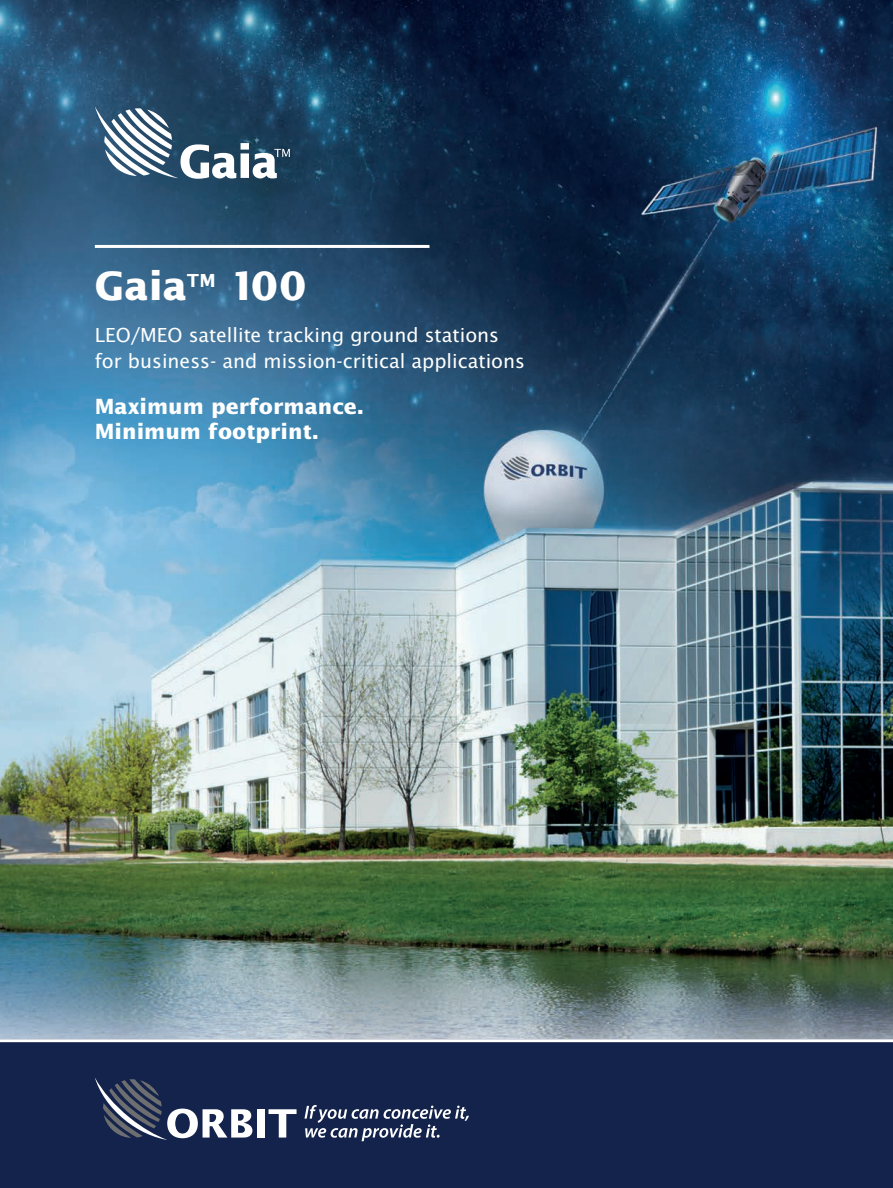
<style>
.page{position:relative;width:893px;height:1188px;background:#fff}
.page>*{position:absolute;margin:0;border:0;box-sizing:border-box;transform-origin:0 0}
.t1{font:700 39px "Lucida Sans Std";color:#fff}
.t2{font:21px/25.2px "Lucida Sans EFOP";color:#fff}
.t3{font:700 21px "Lucida Sans Std";color:#fff}
.s1{font-family:"Lucida Sans EFOP";font-weight:400}
</style>
<div class="page">
<img style="left:0;top:0;width:893px;height:1039px">
<div style="left:0;top:1039px;width:893px;height:149px;background:#14234b"></div>
<hr style="left:0;top:1039px;width:893px;height:3px;background:#fff">
<div style="left:257px;top:1109px;width:8px;height:29px;background:#fff"></div>
<svg style="left:268px;top:1109px;width:29px;height:29px"></svg>
<svg style="left:95px;top:1078px;width:157px;height:62px"></svg>
<svg style="left:304px;top:1105px;width:165px;height:36px"></svg>
<hr style="left:95px;top:245px;width:334px;height:3px;background:#fff">
<svg style="left:95px;top:106px;width:195px;height:73px"></svg>
<p class="t1" style="left:95px;top:264px;width:213px">Gaia<span class="s1">TM</span> 100</p>
<p class="t2" style="left:95px;top:324px;width:432px">LEO/MEO satellite tracking ground stations for business- and mission-critical applications</p>
<p class="t3" style="left:95px;top:395px;width:271px">Maximum performance.</p>
<p class="t3" style="left:95px;top:420px;width:226px">Minimum footprint.</p>
</div>
